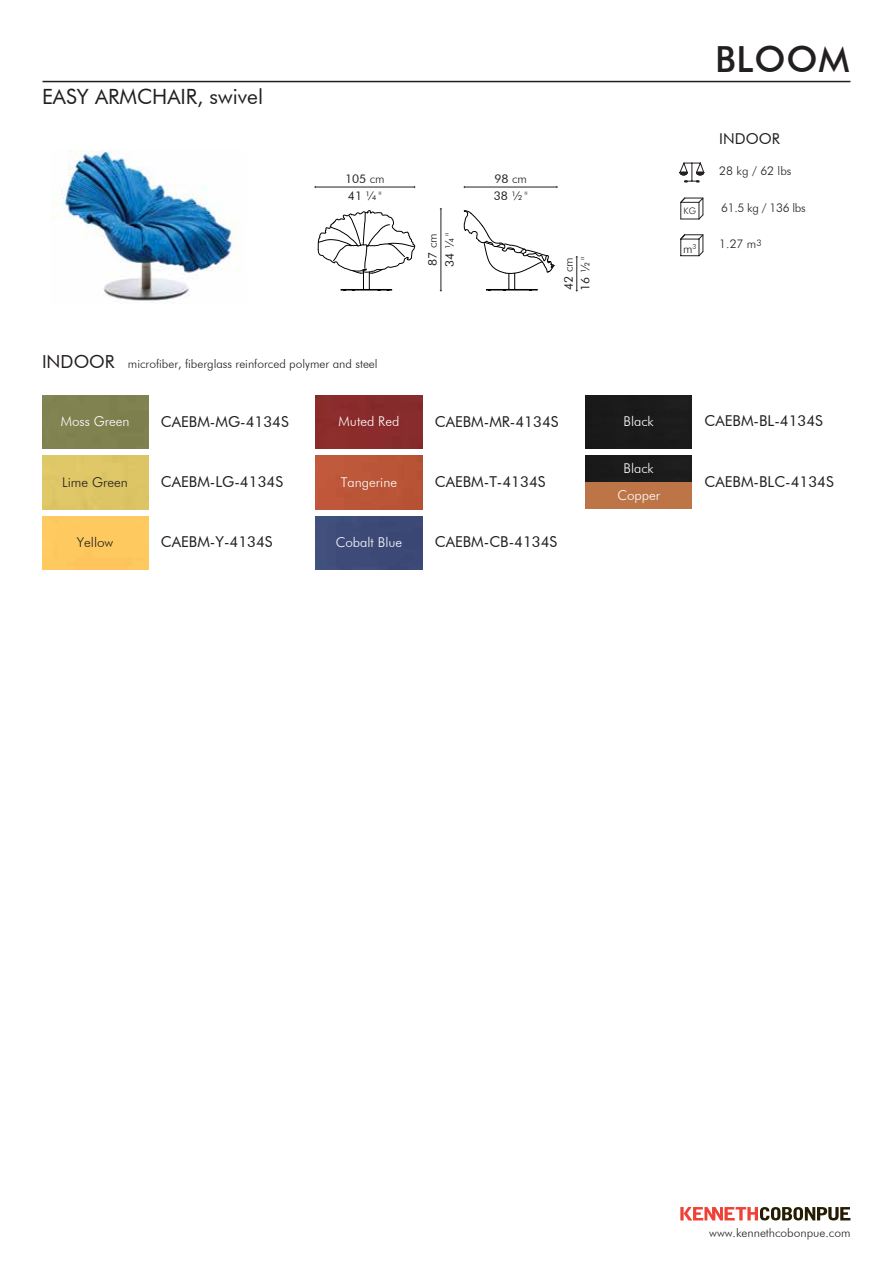
<style>
.page{position:relative;width:893px;height:1263px;background:#fff}
.page>*{position:absolute;margin:0;border:0;box-sizing:border-box;transform-origin:0 0}
.t1{font:500 36px "Futura BT";letter-spacing:.025em;color:#231f20}
.t2{font:21px "Futura BT";color:#231f20}
.t3{font:15px "Futura BT";color:#231f20}
.t4{font:300 13.5px/26.7px "Futura BT";color:#fff;text-align:center}
.t5{font:300 13.5px "Futura BT";color:#231f20}
.t6{font:300 12px "Futura BT";color:#231f20}
.t7{font:12px/17px "Futura BT";color:#231f20}
.t8{font:300 12px "Futura BT";letter-spacing:-.025em;color:#231f20}
.t9{font:300 9px "Futura BT";color:#231f20}
.s1{font-weight:300}
.s2{font-weight:400;font-size:18px}
</style>
<div class="page">
<svg style="left:680px;top:1207px;width:170px;height:13px"></svg>
<hr style="left:43px;top:81px;width:807px;height:1px;background:#231f20">
<hr style="left:315px;top:187px;width:100px;height:1px;background:#231f20">
<hr style="left:464px;top:187px;width:93px;height:1px;background:#231f20">
<hr style="left:441px;top:209px;width:1px;height:82px;background:#231f20">
<hr style="left:576px;top:257px;width:1px;height:34px;background:#231f20">
<svg style="left:679px;top:162px;width:25px;height:20px"></svg>
<svg style="left:680px;top:234px;width:24px;height:23px"></svg>
<svg style="left:680px;top:197px;width:24px;height:23px"></svg>
<img style="left:51px;top:151px;width:190px;height:152px">
<div style="left:42px;top:395px;width:106px;height:54px;background:#808250"></div>
<div style="left:42px;top:456px;width:106px;height:53px;background:#ddc666"></div>
<div style="left:42px;top:516px;width:106px;height:54px;background:#fec95f"></div>
<div style="left:316px;top:395px;width:106px;height:54px;background:#8a2c2c"></div>
<div style="left:586px;top:395px;width:106px;height:54px;background:#1a1a1a"></div>
<div style="left:586px;top:456px;width:106px;height:26px;background:#1a1b1b"></div>
<div style="left:586px;top:482px;width:106px;height:27px;background:#bd7548"></div>
<div style="left:316px;top:456px;width:106px;height:53px;background:#ba5537"></div>
<div style="left:316px;top:516px;width:106px;height:54px;background:#3d4b78"></div>
<svg style="left:464px;top:210px;width:91px;height:81px"></svg>
<svg style="left:318px;top:210px;width:97px;height:81px"></svg>
<h2 class="t2" style="left:42px;top:84px;width:223px">EASY ARMCHAIR, swivel</h2>
<p class="t7" style="left:345px;top:170px;width:41px">105 <span class="s1">cm<br></span>41 ¼<span class="s1">"</span></p>
<p class="t7" style="left:494px;top:170px;width:35px">98 <span class="s1">cm<br></span>38 ½<span class="s1">"</span></p>
<p class="t7" style="left:424px;top:267px;width:35px;rotate:-90deg">87 <span class="s1">cm<br></span>34 ¼<span class="s1">"</span></p>
<p class="t6" style="left:42px;top:357px;width:337px"><span class="s2">INDOOR</span> microfiber, fiberglass reinforced polymer and steel</p>
<p class="t7" style="left:560px;top:291px;width:35px;rotate:-90deg">42 <span class="s1">cm<br></span>16 ½<span class="s1">"</span></p>
<h1 class="t1" style="left:715px;top:37px;width:136px">BLOOM</h1>
<p class="t3" style="left:719px;top:130px;width:62px">INDOOR</p>
<p class="t6" style="left:719px;top:164px;width:74px">28 kg / 62 lbs</p>
<p class="t9" style="left:683px;top:205px;width:14px">KG</p>
<p class="t8" style="left:721px;top:201px;width:86px">61.5 kg / 136 lbs</p>
<p class="t6" style="left:683px;top:242px;width:15px">m<sup>3</sup></p>
<p class="t6" style="left:719px;top:237px;width:44px">1.27 m<sup>3</sup></p>
<p class="t4" style="left:61px;top:408px;width:70px">Moss Green</p>
<p class="t3" style="left:161px;top:412px;width:129px">CAEBM-MG-4134S</p>
<p class="t4" style="left:339px;top:408px;width:62px">Muted Red</p>
<p class="t3" style="left:435px;top:412px;width:125px">CAEBM-MR-4134S</p>
<p class="t4" style="left:624px;top:408px;width:32px">Black</p>
<p class="t3" style="left:704px;top:412px;width:120px">CAEBM-BL-4134S</p>
<p class="t5" style="left:62px;top:474px;width:67px">Lime Green</p>
<p class="t3" style="left:161px;top:472px;width:124px">CAEBM-LG-4134S</p>
<p class="t4" style="left:341px;top:468px;width:58px">Tangerine</p>
<p class="t3" style="left:435px;top:472px;width:112px">CAEBM-T-4134S</p>
<p class="t4" style="left:617px;top:455px;width:44px">Black<br>Copper</p>
<p class="t3" style="left:704px;top:472px;width:131px">CAEBM-BLC-4134S</p>
<p class="t5" style="left:77px;top:534px;width:38px">Yellow</p>
<p class="t3" style="left:161px;top:532px;width:113px">CAEBM-Y-4134S</p>
<p class="t4" style="left:336px;top:529px;width:68px">Cobalt Blue</p>
<p class="t3" style="left:435px;top:533px;width:124px">CAEBM-CB-4134S</p>
<p class="t6" style="left:709px;top:1225px;width:143px">www.kennethcobonpue.com</p>
</div>
